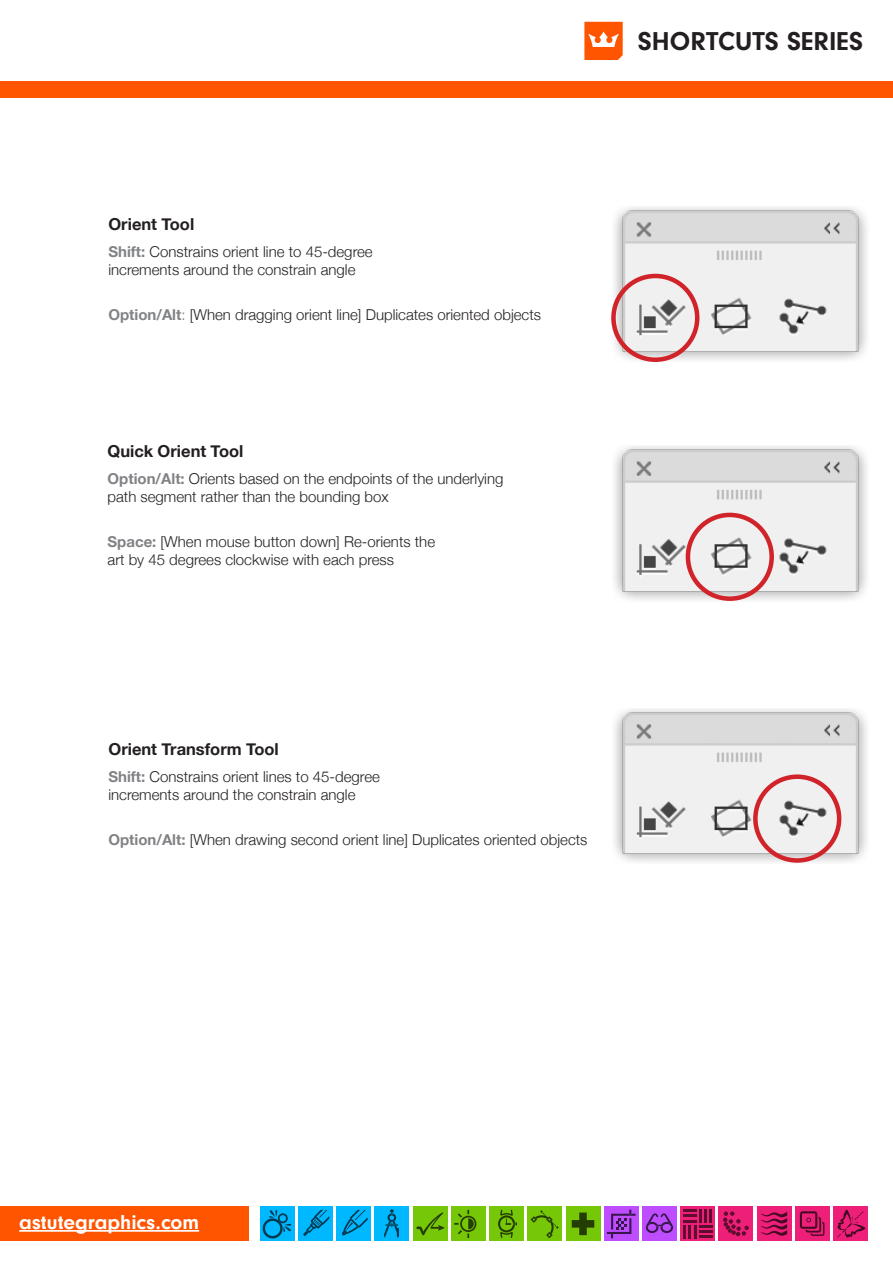
<style>
.page{position:relative;width:893px;height:1263px;background:#fff}
.page>*{position:absolute;margin:0;border:0;box-sizing:border-box;transform-origin:0 0}
.t1{font:700 26.85px "Neuzeit Gro";color:#231f20}
.t2{font:700 21px "Neuzeit Gro";color:#fff}
._02_Tool{font:700 16.5px "Helvetica Neue";color:#231f20}
._03_Modifier{font:300 15px/18px "Helvetica Neue";color:#231f20}
.s1{font-weight:700;color:#808285}
.s2{color:#808285}
</style>
<div class="page">
<svg style="left:584px;top:22px;width:39px;height:38px"></svg>
<div style="left:0;top:81px;width:893px;height:17px;background:#ff5400"></div>
<div style="left:1px;top:1206px;width:248px;height:35px;background:#ff5400"></div>
<div style="left:795px;top:1206px;width:35px;height:35px;background:#ed1f78"></div>
<svg style="left:800px;top:1211px;width:24px;height:25px"></svg>
<div style="left:833px;top:1206px;width:35px;height:35px;background:#ed1f78"></div>
<svg style="left:837px;top:1209px;width:29px;height:28px"></svg>
<div style="left:260px;top:1206px;width:34px;height:35px;background:#00b8ff"></div>
<svg style="left:263px;top:1210px;width:28px;height:28px"></svg>
<div style="left:451px;top:1206px;width:35px;height:35px;background:#75c708"></div>
<svg style="left:454px;top:1210px;width:22px;height:28px"></svg>
<div style="left:336px;top:1206px;width:35px;height:35px;background:#00b8ff"></div>
<svg style="left:342px;top:1210px;width:26px;height:25px"></svg>
<div style="left:298px;top:1206px;width:35px;height:35px;background:#00b8ff"></div>
<svg style="left:303px;top:1210px;width:26px;height:26px"></svg>
<div style="left:489px;top:1206px;width:35px;height:35px;background:#75c708"></div>
<svg style="left:498px;top:1210px;width:19px;height:28px"></svg>
<div style="left:527px;top:1206px;width:35px;height:35px;background:#75c708"></div>
<svg style="left:531px;top:1210px;width:28px;height:28px"></svg>
<div style="left:642px;top:1206px;width:35px;height:35px;background:#bd4dff"></div>
<svg style="left:646px;top:1213px;width:27px;height:20px"></svg>
<div style="left:604px;top:1206px;width:35px;height:35px;background:#bd4dff"></div>
<svg style="left:607px;top:1209px;width:29px;height:29px"></svg>
<div style="left:374px;top:1206px;width:35px;height:35px;background:#00b8ff"></div>
<svg style="left:384px;top:1209px;width:15px;height:29px"></svg>
<div style="left:757px;top:1206px;width:35px;height:35px;background:#ed1f78"></div>
<svg style="left:761px;top:1212px;width:26px;height:24px"></svg>
<div style="left:719px;top:1206px;width:34px;height:35px;background:#ed1f78"></div>
<svg style="left:723px;top:1211px;width:26px;height:25px"></svg>
<div style="left:680px;top:1206px;width:35px;height:35px;background:#ed1f78"></div>
<svg style="left:683px;top:1209px;width:29px;height:29px"></svg>
<div style="left:413px;top:1206px;width:34px;height:35px;background:#75c708"></div>
<svg style="left:416px;top:1212px;width:29px;height:23px"></svg>
<div style="left:566px;top:1206px;width:34px;height:35px;background:#75c708"></div>
<svg style="left:572px;top:1212px;width:22px;height:23px"></svg>
<hr style="left:19px;top:1230px;width:180px;height:2px;background:#fff">
<img style="left:611px;top:207px;width:256px;height:155px">
<img style="left:614px;top:446px;width:253px;height:155px">
<img style="left:614px;top:709px;width:253px;height:154px">
<div style="left:611px;top:274px;width:88px;height:88px;border:4px solid #d1232a;border-radius:50%"></div>
<div style="left:686px;top:513px;width:88px;height:88px;border:4px solid #d1232a;border-radius:50%"></div>
<div style="left:753px;top:774px;width:88px;height:89px;border:4px solid #d1232a;border-radius:50%"></div>
<p class="_02_Tool" style="left:108px;top:211px;width:87px">Orient Tool</p>
<p class="_03_Modifier" style="left:108px;top:241px;width:266px"><span class="s1">Shift:</span> Constrains orient line to 45-degree increments around the constrain angle</p>
<p class="_03_Modifier" style="left:108px;top:304px;width:434px"><span class="s1">Option/Alt</span><span class="s2">:</span> [When dragging orient line] Duplicates oriented objects</p>
<p class="_02_Tool" style="left:108px;top:438px;width:137px">Quick Orient Tool</p>
<p class="_03_Modifier" style="left:108px;top:469px;width:397px"><span class="s1">Option/Alt:</span> Orients based on the endpoints of the underlying path segment rather than the bounding box</p>
<p class="_03_Modifier" style="left:108px;top:532px;width:329px"><span class="s1">Space:</span> [When mouse button down] Re-orients the art by 45 degrees clockwise with each press</p>
<h1 class="t1" style="left:638px;top:26px;width:227px">SHORTCUTS SERIES</h1>
<p class="_02_Tool" style="left:108px;top:736px;width:172px">Orient Transform Tool</p>
<p class="_03_Modifier" style="left:108px;top:766px;width:273px"><span class="s1">Shift:</span> Constrains orient lines to 45-degree increments around the constrain angle</p>
<p class="_03_Modifier" style="left:108px;top:829px;width:480px"><span class="s1">Option/Alt:</span> [When drawing second orient line] Duplicates oriented objects</p>
<h2 class="t2" style="left:19px;top:1210px;width:181px">astutegraphics.com</h2>
</div>
